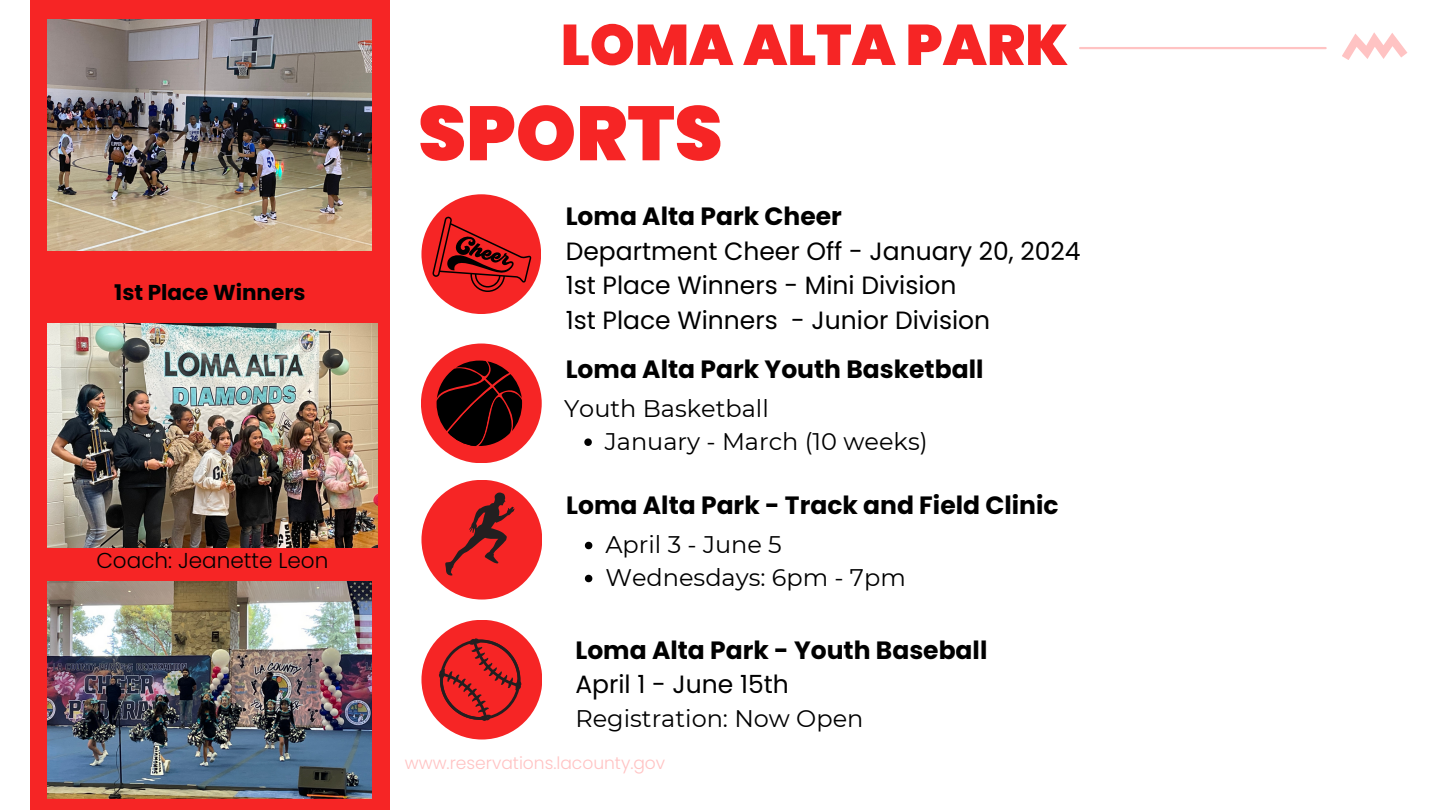
<style>
.page{position:relative;width:1440px;height:810px;background:#fff}
.page>*{position:absolute;margin:0;border:0;box-sizing:border-box;transform-origin:0 0}
.t1{font:900 76.6px "Poppins";color:#f62525}
.t2{font:900 57.2px "Poppins";color:#f62525}
.t3{font:25px/34.5px "Poppins";color:#000}
.t4{font:700 25px/34.5px "Poppins";color:#000}
.t5{font:24px "Montserrat";color:#000}
.t6{font:300 21.6px "Poppins";color:#000}
.t7{font:700 21.6px "Poppins";color:#000}
.t8{font:300 17.1px "Poppins";color:#ffc3c3}
.s1{font-weight:700}
.s2{font-weight:400}
</style>
<div class="page">
<svg style="left:1342px;top:32px;width:65px;height:28px"></svg>
<hr style="left:1080px;top:47px;width:246px;height:2px;background:#ffc3c3">
<div style="left:421px;top:344px;width:121px;height:119px;background:#f62525;border-radius:50%"></div>
<div style="left:421px;top:194px;width:120px;height:120px;background:#f62525;border-radius:50%"></div>
<div style="left:30px;top:0;width:360px;height:810px;background:#f62525"></div>
<img style="left:48px;top:20px;width:324px;height:230px">
<img style="left:48px;top:582px;width:324px;height:217px">
<img style="left:48px;top:324px;width:329px;height:223px">
<div style="left:421px;top:620px;width:121px;height:120px;background:#f62525;border-radius:50%"></div>
<svg style="left:432px;top:216px;width:99px;height:76px"></svg>
<svg style="left:437px;top:361px;width:85px;height:85px"></svg>
<svg style="left:439px;top:638px;width:83px;height:83px"></svg>
<div style="left:421px;top:480px;width:121px;height:120px;background:#f62525;border-radius:50%"></div>
<svg style="left:445px;top:492px;width:70px;height:84px"></svg>
<svg style="left:584px;top:438px;width:8px;height:8px"></svg>
<svg style="left:585px;top:542px;width:7px;height:7px"></svg>
<svg style="left:585px;top:575px;width:7px;height:7px"></svg>
<p class="t7" style="left:114px;top:277px;width:193px">1st Place Winners</p>
<h3 class="t6" style="left:96px;top:546px;width:234px">Coach: Jeanette Leon</h3>
<h2 class="t2" style="left:561px;top:5px;width:509px">LOMA ALTA PARK</h2>
<p class="t1" style="left:418px;top:80px;width:306px">SPORTS</p>
<h2 class="t3" style="left:566px;top:199px;width:516px"><span class="s1">Loma Alta Park Cheer<br></span>Department Cheer Off - January 20, 2024<br>1st Place Winners - Mini Division<br>1st Place Winners - Junior Division</h2>
<h4 class="t4" style="left:566px;top:352px;width:419px">Loma Alta Park Youth Basketball</h4>
<h1 class="t5" style="left:564px;top:393px;width:206px">Youth Basketball</h1>
<p class="t5" style="left:605px;top:426px;width:324px">January - March (10 weeks)</p>
<p class="t4" style="left:566px;top:488px;width:494px">Loma Alta Park - Track and Field Clinic</p>
<h3 class="t5" style="left:605px;top:530px;width:178px">April 3 - June 5</h3>
<p class="t5" style="left:605px;top:563px;width:302px">Wednesdays: 6pm - 7pm</p>
<p class="t4" style="left:575px;top:633px;width:413px">Loma Alta Park - Youth Baseball<br><span class="s2">April 1 - June 15th</span></p>
<h4 class="t5" style="left:575px;top:704px;width:290px">Registration: Now Open</h4>
<h6 class="t8" style="left:405px;top:752px;width:262px">www.reservations.lacounty.gov</h6>
</div>
